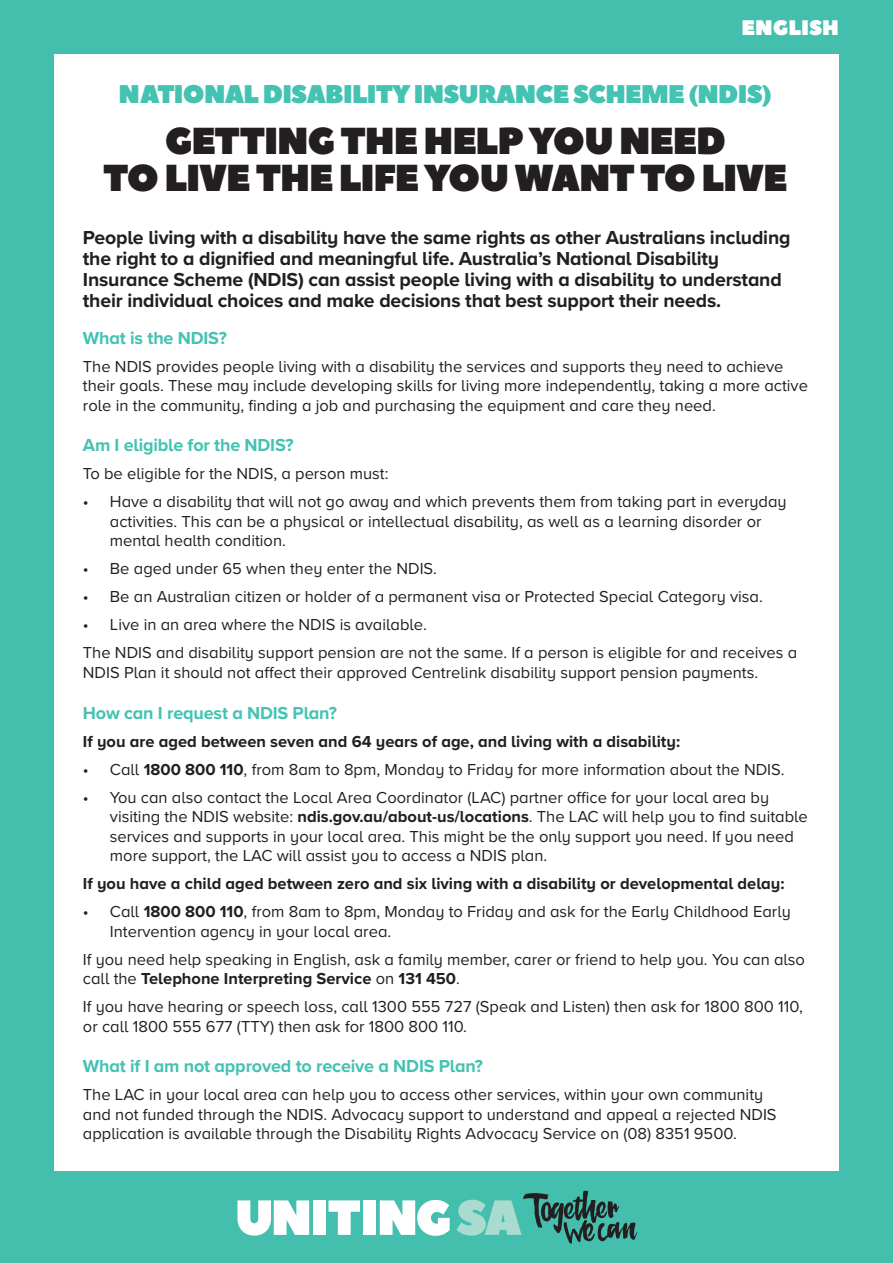
<style>
.page{position:relative;width:893px;height:1263px;background:#44bfae}
.page>*{position:absolute;margin:0;border:0;box-sizing:border-box;transform-origin:0 0}
.t1{font:37.5px "Peace Sans";letter-spacing:-.03em;color:#231f20}
.t2{font:25.5px "Peace Sans";letter-spacing:-.03em;color:#44c2b2}
.t3{font:21px "Peace Sans";color:#fff}
.t4{font:700 19.5px/21px "Proxima Nova A";letter-spacing:-.01em;color:#231f20}
.t5{font:700 18px "Proxima Nova A";letter-spacing:-.01em;color:#44c2b2}
.t6{font:16.5px/19.5px "Proxima Nova A";color:#231f20}
.t7{font:700 16.5px "Proxima Nova A";color:#231f20}
.s1{font-weight:700}
</style>
<div class="page">
<div style="left:54px;top:54px;width:785px;height:1155px;background:#fff"></div>
<div style="left:0;top:1171px;width:893px;height:92px;background:#44bfae"></div>
<svg style="left:238px;top:1200px;width:71px;height:35px"></svg>
<div style="left:313px;top:1200px;width:13px;height:35px;background:#fff"></div>
<svg style="left:328px;top:1200px;width:32px;height:35px"></svg>
<div style="left:363px;top:1200px;width:13px;height:35px;background:#fff"></div>
<svg style="left:380px;top:1200px;width:70px;height:36px"></svg>
<svg style="left:457px;top:1191px;width:180px;height:53px"></svg>
<p class="t3" style="left:741px;top:14px;width:99px">ENGLISH</p>
<p class="t2" style="left:119px;top:77px;width:655px">NATIONAL DISABILITY INSURANCE SCHEME (NDIS)</p>
<p class="t1" style="left:165px;top:115px;width:563px">GETTING THE HELP YOU NEED</p>
<p class="t1" style="left:103px;top:153px;width:686px">TO LIVE THE LIFE YOU WANT TO LIVE</p>
<p class="t4" style="left:83px;top:227px;width:709px">People living with a disability have the same rights as other Australians including the right to a dignified and meaningful life. Australia’s National Disability Insurance Scheme (NDIS) can assist people living with a disability to understand their individual choices and make decisions that best support their needs.</p>
<p class="t5" style="left:83px;top:324px;width:146px">What is the NDIS?</p>
<p class="t6" style="left:83px;top:355px;width:727px">The NDIS provides people living with a disability the services and supports they need to achieve their goals. These may include developing skills for living more independently, taking a more active role in the community, finding a job and purchasing the equipment and care they need.</p>
<p class="t5" style="left:83px;top:432px;width:212px">Am I eligible for the NDIS?</p>
<p class="t6" style="left:83px;top:463px;width:307px">To be eligible for the NDIS, a person must:</p>
<p class="t6" style="left:110px;top:491px;width:678px;text-indent:-27px">• Have a disability that will not go away and which prevents them from taking part in everyday activities. This can be a physical or intellectual disability, as well as a learning disorder or mental health condition.</p>
<p class="t6" style="left:83px;top:558px;width:356px">• Be aged under 65 when they enter the NDIS.</p>
<p class="t6" style="left:83px;top:586px;width:681px">• Be an Australian citizen or holder of a permanent visa or Protected Special Category visa.</p>
<p class="t6" style="left:83px;top:614px;width:345px">• Live in an area where the NDIS is available.</p>
<p class="t6" style="left:83px;top:642px;width:716px">The NDIS and disability support pension are not the same. If a person is eligible for and receives a<br>NDIS Plan it should not affect their approved Centrelink disability support pension payments.</p>
<p class="t5" style="left:83px;top:699px;width:255px">How can I request a NDIS Plan?</p>
<p class="t7" style="left:83px;top:729px;width:599px">If you are aged between seven and 64 years of age, and living with a disability:</p>
<p class="t6" style="left:83px;top:759px;width:703px">• Call <span class="s1">1800 800 110</span>, from 8am to 8pm, Monday to Friday for more information about the NDIS.</p>
<p class="t6" style="left:110px;top:787px;width:699px;text-indent:-27px">• You can also contact the Local Area Coordinator (LAC) partner office for your local area by visiting the NDIS website: <span class="s1">ndis.gov.au/about-us/locations</span>. The LAC will help you to find suitable services and supports in your local area. This might be the only support you need. If you need more support, the LAC will assist you to access a NDIS plan.</p>
<p class="t7" style="left:83px;top:871px;width:703px">If you have a child aged between zero and six living with a disability or developmental delay:</p>
<p class="t6" style="left:110px;top:901px;width:682px;text-indent:-27px">• Call <span class="s1">1800 800 110</span>, from 8am to 8pm, Monday to Friday and ask for the Early Childhood Early<br>Intervention agency in your local area.</p>
<p class="t6" style="left:83px;top:949px;width:724px">If you need help speaking in English, ask a family member, carer or friend to help you. You can also call the <span class="s1">Telephone Interpreting Service</span> on <span class="s1">131 450</span>.</p>
<p class="t6" style="left:83px;top:996px;width:721px">If you have hearing or speech loss, call 1300 555 727 (Speak and Listen) then ask for 1800 800 110, or call 1800 555 677 (TTY) then ask for 1800 800 110.</p>
<p class="t5" style="left:83px;top:1053px;width:402px">What if I am not approved to receive a NDIS Plan?</p>
<p class="t6" style="left:83px;top:1084px;width:695px">The LAC in your local area can help you to access other services, within your own community and not funded through the NDIS. Advocacy support to understand and appeal a rejected NDIS application is available through the Disability Rights Advocacy Service on (08) 8351 9500.</p>
</div>
